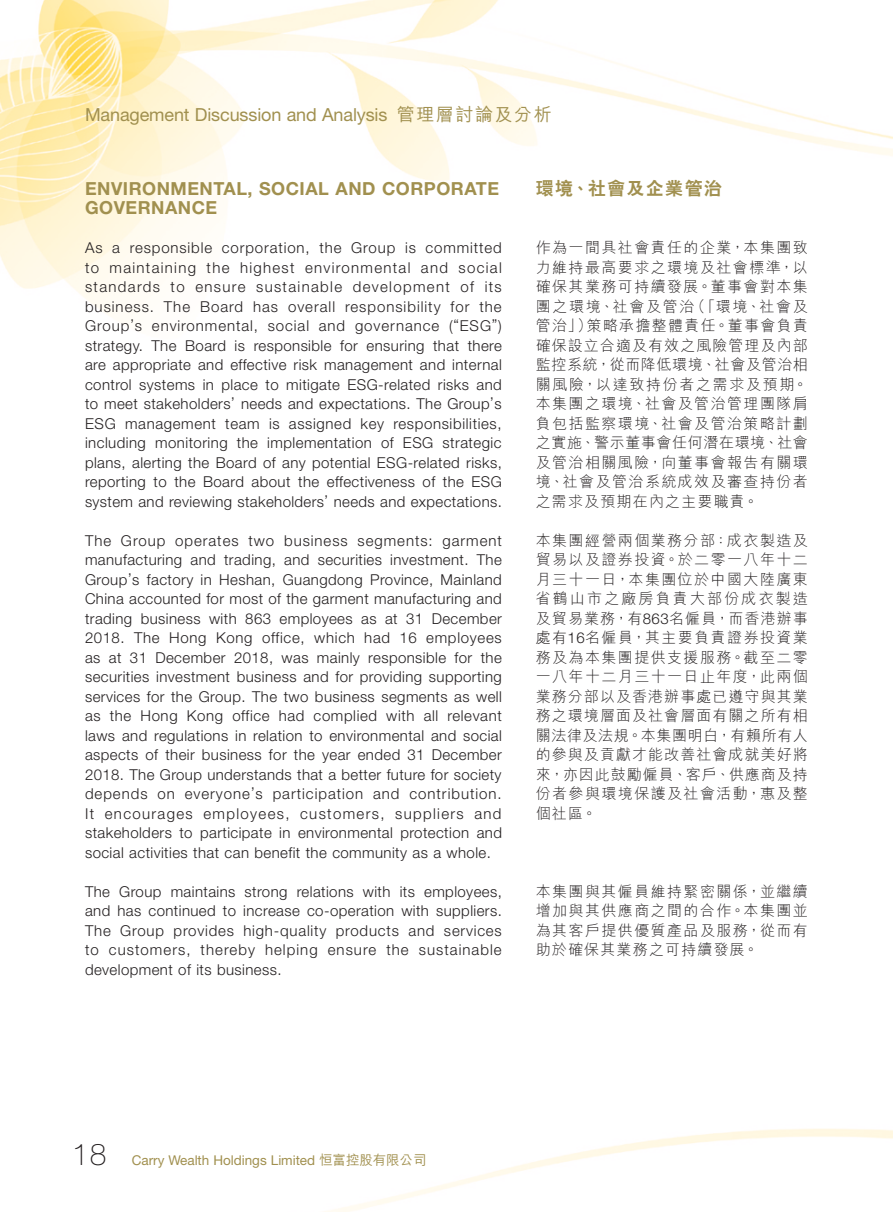
<style>
.page{position:relative;width:893px;height:1212px;background:#fff}
.page>*{position:absolute;margin:0;border:0;box-sizing:border-box;transform-origin:0 0}
.t1{font:100 30px "Helvetica Neue LT Std";color:#231f20}
.Heading_1{font:700 18px/19.5px "Helvetica Neue LT Std";letter-spacing:.03em;color:#a1904f}
.t2{font:18px "Helvetica Neue LT Std";letter-spacing:-.005em;color:#a1904f}
.C_Heading_1{font:800 18px "C Hei 2 HK";letter-spacing:.08em;color:#a1904f}
.Body_Text{font:300 15px/19.5px "Helvetica Neue LT Std";letter-spacing:.03em;color:#231f20;text-align:justify}
.C_Body_Text{font:300 15px/19.5px "M Hei HK";letter-spacing:.095em;color:#231f20;text-align:justify}
.t3{font:13.5px "Helvetica Neue LT Std";color:#a1904f}
.s1{font-family:"M Hei HK";font-weight:500}
.s2{font-family:"Helvetica Neue LT Std"}
</style>
<div class="page">
<img style="left:0;top:0;width:893px;height:1212px">
<p class="t2" style="left:85px;top:104px;width:468px">Management Discussion and Analysis <span class="s1">管理層討論及分析</span></p>
<p class="Heading_1" style="left:85px;top:178px;width:415px">ENVIRONMENTAL, SOCIAL AND CORPORATE<br>GOVERNANCE</p>
<p class="Body_Text" style="left:85px;top:238px;width:418px">As a responsible corporation, the Group is committed to maintaining the highest environmental and social standards to ensure sustainable development of its business. The Board has overall responsibility for the Group’s environmental, social and governance (“ESG”) strategy. The Board is responsible for ensuring that there are appropriate and effective risk management and internal control systems in place to mitigate ESG-related risks and to meet stakeholders’ needs and expectations. The Group’s ESG management team is assigned key responsibilities, including monitoring the implementation of ESG strategic plans, alerting the Board of any potential ESG-related risks, reporting to the Board about the effectiveness of the ESG system and reviewing stakeholders’ needs and expectations.</p>
<p class="Body_Text" style="left:85px;top:530px;width:418px">The Group operates two business segments: garment manufacturing and trading, and securities investment. The Group’s factory in Heshan, Guangdong Province, Mainland China accounted for most of the garment manufacturing and trading business with 863 employees as at 31 December 2018. The Hong Kong office, which had 16 employees as at 31 December 2018, was mainly responsible for the securities investment business and for providing supporting services for the Group. The two business segments as well as the Hong Kong office had complied with all relevant laws and regulations in relation to environmental and social aspects of their business for the year ended 31 December 2018. The Group understands that a better future for society depends on everyone’s participation and contribution.<br>It encourages employees, customers, suppliers and stakeholders to participate in environmental protection and social activities that can benefit the community as a whole.</p>
<p class="Body_Text" style="left:85px;top:881px;width:418px">The Group maintains strong relations with its employees, and has continued to increase co-operation with suppliers.<br>The Group provides high-quality products and services to customers, thereby helping ensure the sustainable development of its business.</p>
<p class="C_Heading_1" style="left:536px;top:179px;width:188px">環境、社會及企業管治</p>
<p class="C_Body_Text" style="left:536px;top:238px;width:274px">作為一間具社會責任的企業，本集團致力維持最高要求之環境及社會標準，以確保其業務可持續發展。董事會對本集團之環境、社會及管治（「環境、社會及管治」）策略承擔整體責任。董事會負責確保設立合適及有效之風險管理及內部監控系統，從而降低環境、社會及管治相關風險，以達致持份者之需求及預期。本集團之環境、社會及管治管理團隊肩負包括監察環境、社會及管治策略計劃之實施、警示董事會任何潛在環境、社會及管治相關風險，向董事會報告有關環境、社會及管治系統成效及審查持份者之需求及預期在內之主要職責。</p>
<p class="C_Body_Text" style="left:536px;top:530px;width:274px">本集團經營兩個業務分部：成衣製造及貿易以及證券投資。於二零一八年十二月三十一日，本集團位於中國大陸廣東省鶴山市之廠房負責大部份成衣製造及貿易業務，有<span class="s2">863</span>名僱員，而香港辦事處有<span class="s2">16</span>名僱員，其主要負責證券投資業務及為本集團提供支援服務。截至二零一八年十二月三十一日止年度，此兩個業務分部以及香港辦事處已遵守與其業務之環境層面及社會層面有關之所有相關法律及法規。本集團明白，有賴所有人的參與及貢獻才能改善社會成就美好將來，亦因此鼓勵僱員、客戶、供應商及持份者參與環境保護及社會活動，惠及整個社區。</p>
<p class="C_Body_Text" style="left:536px;top:881px;width:274px">本集團與其僱員維持緊密關係，並繼續增加與其供應商之間的合作。本集團並為其客戶提供優質產品及服務，從而有助於確保其業務之可持續發展。</p>
<h1 class="t1" style="left:72px;top:1137px;width:36px">18</h1>
<p class="t3" style="left:132px;top:1151px;width:296px">Carry Wealth Holdings Limited <span class="s1">恒富控股有限公司</span></p>
</div>
